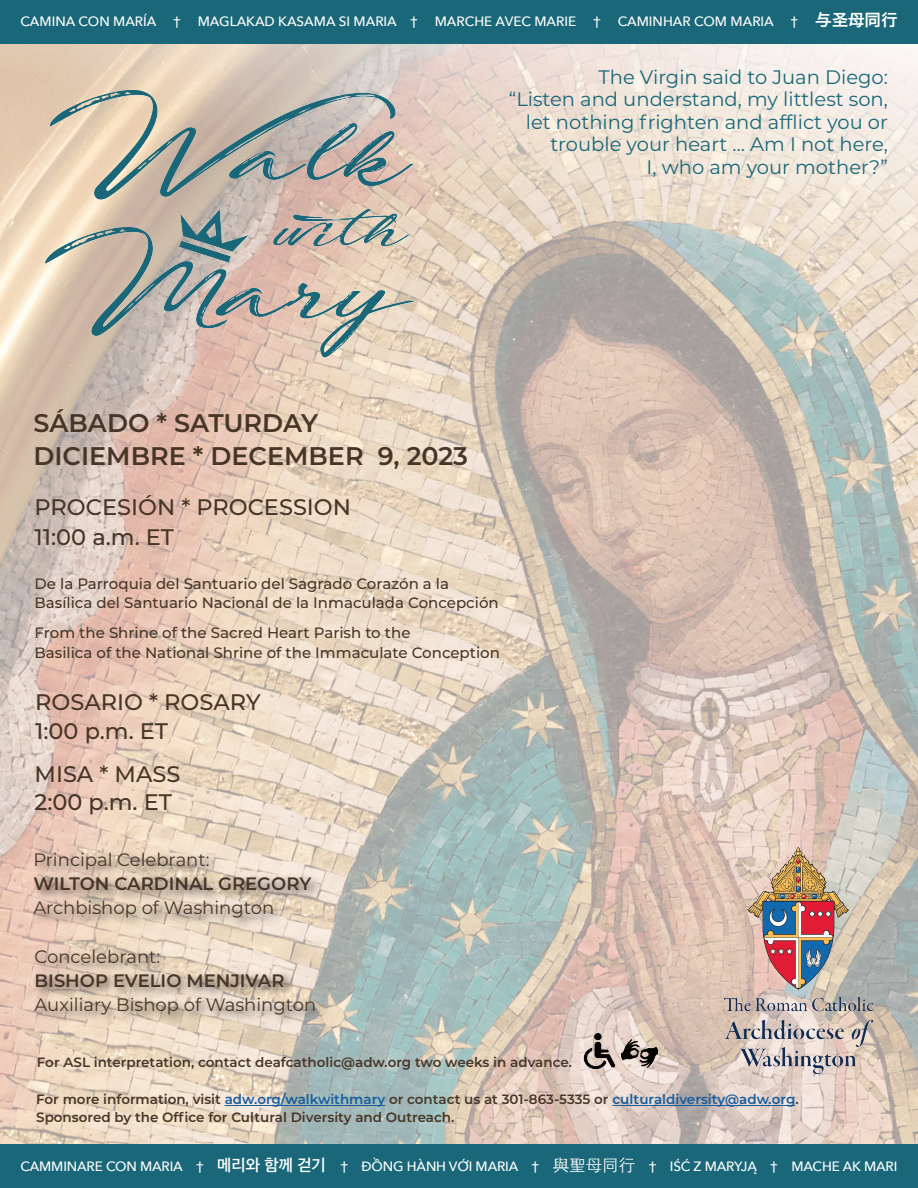
<style>
.page{position:relative;width:918px;height:1188px;background:#fff}
.page>*{position:absolute;margin:0;border:0;box-sizing:border-box;transform-origin:0 0}
.t1{font:600 25.5px/33px "Montserrat";color:#473627}
.t2{font:500 22.5px/28.5px "Montserrat";color:#473627}
.t3{font:19.5px/22.5px "Montserrat";color:#196778;text-align:right}
.t4{font:18px "Montserrat";color:#473627}
.t5{font:600 18px "Montserrat";color:#473627}
.t6{font:500 15px/19.5px "Montserrat";color:#473627}
.t7{font:600 13.5px/18px "Montserrat";color:#473627}
.t8{font:500 13.5px "Avenir Next";letter-spacing:-.01em;color:#fff}
.s1{font-family:"Hira Kaku Pro W6";font-weight:400;font-size:16.5px}
.s2{color:#175d9e}
.s3{font-family:"Apple SD Gothic Neo";font-weight:600;font-size:16.5px}
.s4{font-family:"ST Heiti SC";font-weight:300;font-size:16.5px}
</style>
<div class="page">
<img style="left:0;top:43px;width:918px;height:1102px">
<div style="left:0;top:1145px;width:918px;height:43px;background:#196778"></div>
<div style="left:0;top:0;width:918px;height:43px;background:#196778"></div>
<hr style="left:225px;top:1105px;width:160px;height:1px;background:#175d9e">
<hr style="left:612px;top:1105px;width:183px;height:1px;background:#175d9e">
<img style="left:699px;top:837px;width:199px;height:241px">
<img style="left:622px;top:1039px;width:36px;height:29px">
<img style="left:580px;top:1034px;width:38px;height:35px">
<div style="left:31px;top:850px;width:292px;height:80px;background:#231f20;opacity:.73"></div>
<div style="left:32px;top:946px;width:295px;height:81px;background:#231f20;opacity:.73"></div>
<img style="left:0;top:52px;width:498px;height:318px">
<p class="t8" style="left:21px;top:10px;width:399px">CAMINA CON MARÍA † MAGLAKAD KASAMA SI MARIA †</p>
<p class="t8" style="left:435px;top:10px;width:168px">MARCHE AVEC MARIE †</p>
<p class="t8" style="left:618px;top:10px;width:281px">CAMINHAR COM MARIA † <span class="s1">与圣母同行</span></p>
<h3 class="t3" style="left:509px;top:65px;width:381px">The Virgin said to Juan Diego:<br>“Listen and understand, my littlest son, let nothing frighten and afflict you or trouble your heart … Am I not here,<br>I, who am your mother?”</h3>
<h1 class="t1" style="left:33px;top:405px;width:436px">SÁBADO * SATURDAY<br>DICIEMBRE * DECEMBER 9, 2023</h1>
<h2 class="t2" style="left:35px;top:491px;width:318px;line-height:30px">PROCESIÓN * PROCESSION<br>11:00 a.m. ET</h2>
<p class="t6" style="left:35px;top:573px;width:466px">De la Parroquia del Santuario del Sagrado Corazón a la<br>Basílica del Santuario Nacional de la Inmaculada Concepción</p>
<p class="t6" style="left:35px;top:623px;width:467px">From the Shrine of the Sacred Heart Parish to the<br>Basilica of the National Shrine of the Immaculate Conception</p>
<h2 class="t2" style="left:35px;top:687px;width:227px">ROSARIO * ROSARY<br>1:00 p.m. ET</h2>
<h2 class="t2" style="left:35px;top:758px;width:147px">MISA * MASS<br>2:00 p.m. ET</h2>
<h3 class="t4" style="left:33px;top:847px;width:178px">Principal Celebrant:</h3>
<h3 class="t5" style="left:33px;top:871px;width:279px">WILTON CARDINAL GREGORY</h3>
<h3 class="t4" style="left:33px;top:895px;width:242px">Archbishop of Washington</h3>
<h3 class="t4" style="left:35px;top:944px;width:127px">Concelebrant:</h3>
<h3 class="t5" style="left:35px;top:967px;width:252px">BISHOP EVELIO MENJIVAR</h3>
<h3 class="t4" style="left:35px;top:992px;width:283px">Auxiliary Bishop of Washington</h3>
<p class="t7" style="left:37px;top:1052px;width:537px">For ASL interpretation, contact deafcatholic@adw.org two weeks in advance.</p>
<p class="t7" style="left:36px;top:1090px;width:764px">For more information, visit <span class="s2">adw.org/walkwithmary</span> or contact us at 301-863-5335 or <span class="s2">culturaldiversity@adw.org</span>.<br>Sponsored by the Office for Cultural Diversity and Outreach.</p>
<p class="t8" style="left:21px;top:1155px;width:878px">CAMMINARE CON MARIA † <span class="s3">메리와 함께 걷기</span> † ĐỒNG HÀNH VỚI MARIA † <span class="s4">與聖母同行</span> † IŚĆ Z MARYJĄ † MACHE AK MARI</p>
</div>
